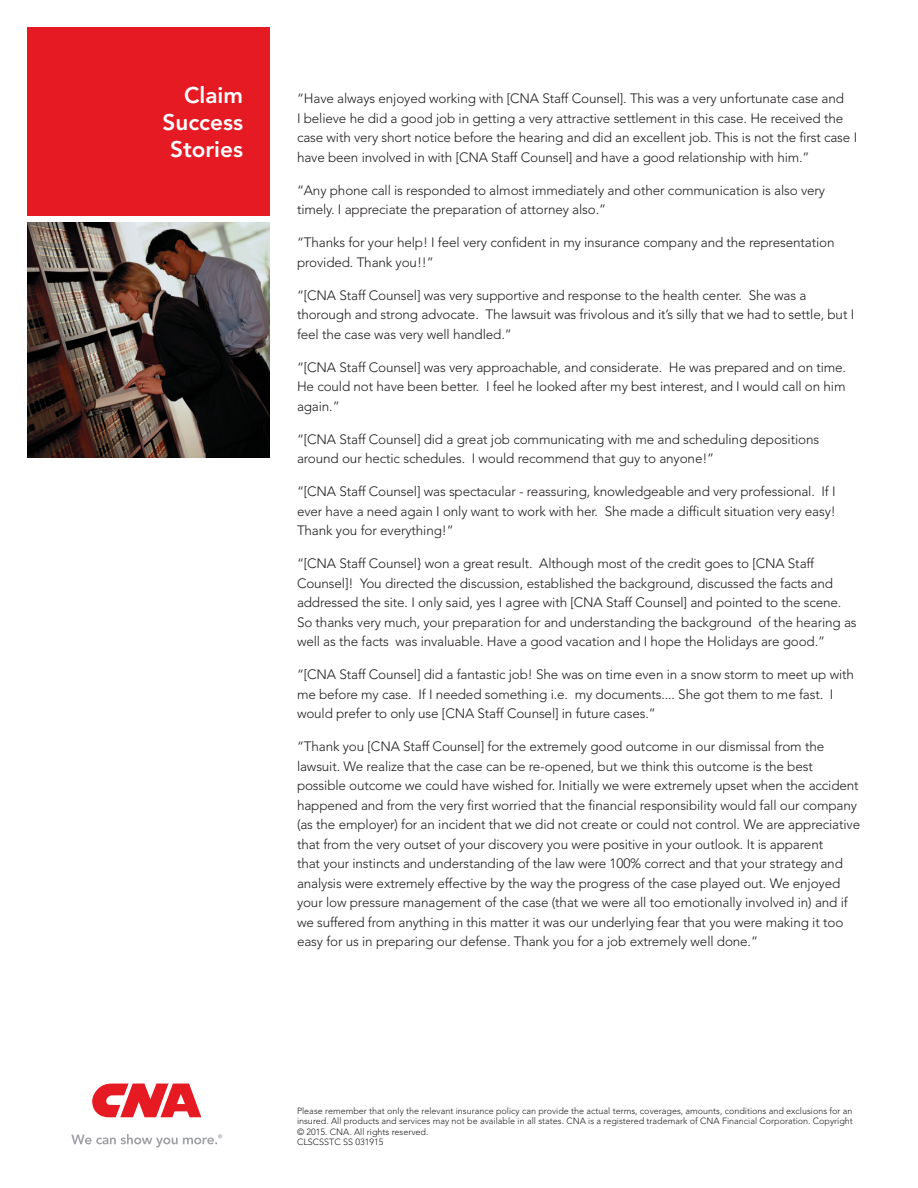
<style>
.page{position:relative;width:918px;height:1188px;background:#fff}
.page>*{position:absolute;margin:0;border:0;box-sizing:border-box;transform-origin:0 0}
.sub{font:800 22.5px "Avenir";color:#fff}
.body{font:300 13.5px/19.5px "Avenir";letter-spacing:-.01em;color:#231f20}
.body-2{font:300 9px/10.5px "Avenir";color:#231f20}
</style>
<div class="page">
<div style="left:27px;top:27px;width:243px;height:189px;background:#e51a23"></div>
<img style="left:27px;top:222px;width:243px;height:236px">
<svg style="left:92px;top:1084px;width:109px;height:33px"></svg>
<svg style="left:71px;top:1134px;width:151px;height:14px"></svg>
<p class="sub" style="left:184px;top:82px;width:60px">Claim</p>
<p class="sub" style="left:163px;top:109px;width:82px">Success</p>
<p class="sub" style="left:170px;top:136px;width:74px">Stories</p>
<p class="body" style="left:297px;top:89px;width:562px">“Have always enjoyed working with [CNA Staff Counsel]. This was a very unfortunate case and<br>I believe he did a good job in getting a very attractive settlement in this case. He received the case with very short notice before the hearing and did an excellent job. This is not the first case I have been involved in with [CNA Staff Counsel] and have a good relationship with him.”</p>
<p class="body" style="left:297px;top:180px;width:530px">“Any phone call is responded to almost immediately and other communication is also very timely. I appreciate the preparation of attorney also.”</p>
<p class="body" style="left:297px;top:233px;width:539px">“Thanks for your help! I feel very confident in my insurance company and the representation provided. Thank you!!”</p>
<p class="body" style="left:297px;top:285px;width:559px">“[CNA Staff Counsel] was very supportive and response to the health center. She was a thorough and strong advocate. The lawsuit was frivolous and it’s silly that we had to settle, but I feel the case was very well handled.”</p>
<p class="body" style="left:297px;top:357px;width:551px;text-align:justify">“[CNA Staff Counsel] was very approachable, and considerate. He was prepared and on time.<br>He could not have been better. I feel he looked after my best interest, and I would call on him again.”</p>
<p class="body" style="left:297px;top:429px;width:524px">“[CNA Staff Counsel] did a great job communicating with me and scheduling depositions around our hectic schedules. I would recommend that guy to anyone!”</p>
<p class="body" style="left:297px;top:482px;width:540px;text-align:justify">“[CNA Staff Counsel] was spectacular - reassuring, knowledgeable and very professional. If I ever have a need again I only want to work with her. She made a difficult situation very easy!<br>Thank you for everything!”</p>
<p class="body" style="left:297px;top:554px;width:561px">“[CNA Staff Counsel} won a great result. Although most of the credit goes to [CNA Staff Counsel]! You directed the discussion, established the background, discussed the facts and addressed the site. I only said, yes I agree with [CNA Staff Counsel] and pointed to the scene.<br>So thanks very much, your preparation for and understanding the background of the hearing as well as the facts was invaluable. Have a good vacation and I hope the Holidays are good.”</p>
<p class="body" style="left:297px;top:665px;width:559px">“[CNA Staff Counsel] did a fantastic job! She was on time even in a snow storm to meet up with me before my case. If I needed something i.e. my documents.... She got them to me fast. I would prefer to only use [CNA Staff Counsel] in future cases.”</p>
<p class="body" style="left:297px;top:737px;width:565px">“Thank you [CNA Staff Counsel] for the extremely good outcome in our dismissal from the lawsuit. We realize that the case can be re-opened, but we think this outcome is the best possible outcome we could have wished for. Initially we were extremely upset when the accident happened and from the very first worried that the financial responsibility would fall our company (as the employer) for an incident that we did not create or could not control. We are appreciative that from the very outset of your discovery you were positive in your outlook. It is apparent<br>that your instincts and understanding of the law were 100% correct and that your strategy and analysis were extremely effective by the way the progress of the case played out. We enjoyed your low pressure management of the case (that we were all too emotionally involved in) and if we suffered from anything in this matter it was our underlying fear that you were making it too easy for us in preparing our defense. Thank you for a job extremely well done.”</p>
<p class="body-2" style="left:297px;top:1105px;width:557px">Please remember that only the relevant insurance policy can provide the actual terms, coverages, amounts, conditions and exclusions for an insured. All products and services may not be available in all states. CNA is a registered trademark of CNA Financial Corporation. Copyright © 2015. CNA. All rights reserved.<br>CLSCSSTC SS 031915</p>
</div>
